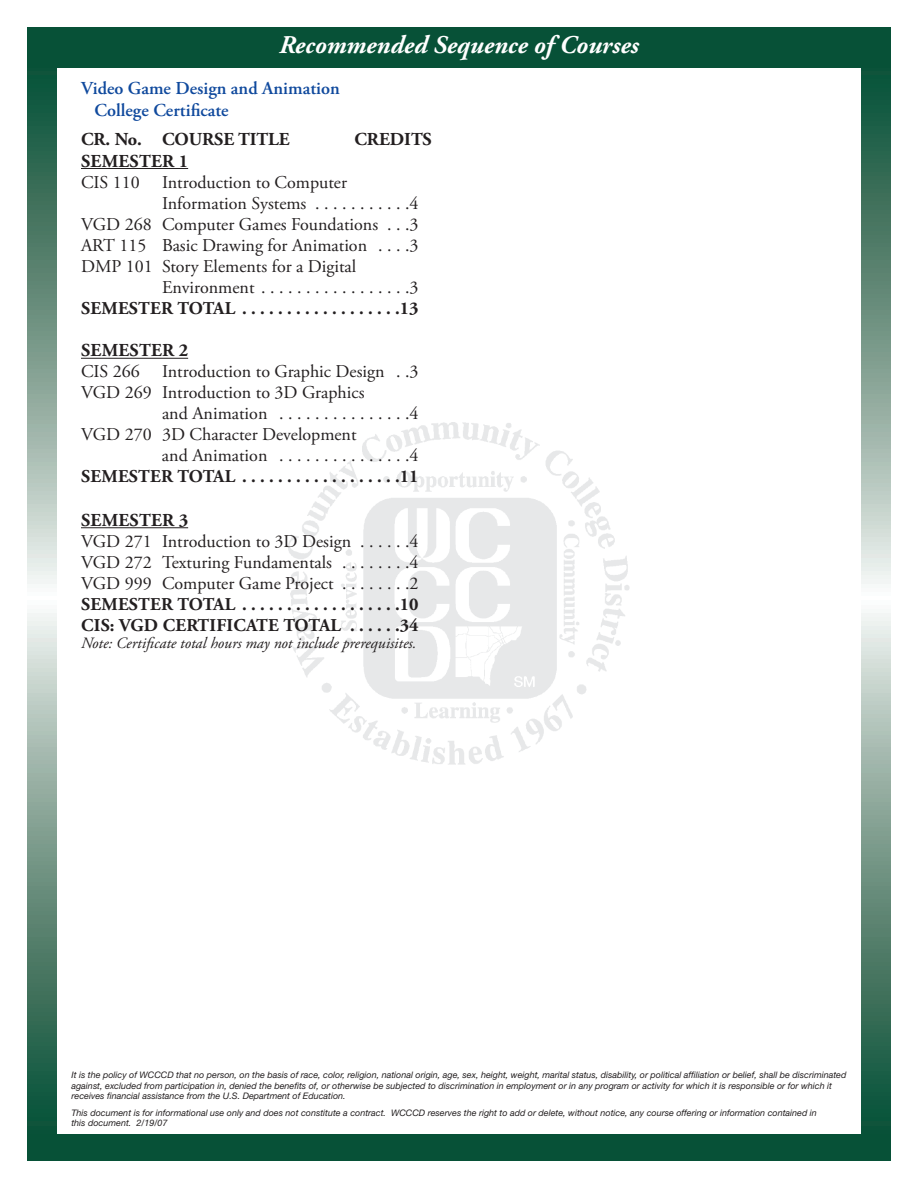
<style>
.page{position:relative;width:918px;height:1188px;background:#fff}
.page>*{position:absolute;margin:0;border:0;box-sizing:border-box;transform-origin:0 0}
.t1{font:italic 700 25.5px "Adobe Garamond Pro";color:#fff}
.t2{font:700 18.15px "Adobe Garamond Pro";letter-spacing:.015em;color:#231f20}
.t3{font:600 18.15px/21.3px "Adobe Garamond Pro";color:#0f499d}
.t4{font:18px/21px "Adobe Garamond Pro";color:#231f20;text-align:justify}
.t5{font:700 18px/21px "Adobe Garamond Pro";letter-spacing:.015em;color:#231f20}
.t6{font:italic 15.75px "Adobe Garamond Pro";color:#231f20}
.t7{font:italic 9px/10.5px "Helvetica Neue";color:#231f20}
</style>
<div class="page">
<img style="left:288px;top:423px;width:342px;height:342px">
<svg style="left:27px;top:68px;width:29px;height:1066px;background:#779a8b"></svg>
<svg style="left:862px;top:68px;width:29px;height:1066px;background:#779a8b"></svg>
<hr style="left:81px;top:168px;width:107px;height:1px;background:#231f20">
<hr style="left:81px;top:358px;width:107px;height:1px;background:#231f20">
<hr style="left:81px;top:527px;width:107px;height:1px;background:#231f20">
<div style="left:27px;top:27px;width:864px;height:41px;background:#075137"></div>
<div style="left:27px;top:1134px;width:864px;height:27px;background:#075137"></div>
<h1 class="t1" style="left:279px;top:35px;width:361px">Recommended Sequence of Courses</h1>
<h2 class="t3" style="left:95px;top:79px;width:247px;text-indent:-14px">Video Game Design and Animation<br>College Certificate</h2>
<h2 class="t2" style="left:81px;top:132px;width:210px">CR. No. COURSE TITLE</h2>
<h2 class="t2" style="left:354px;top:132px;width:79px">CREDITS</h2>
<h2 class="t2" style="left:81px;top:154px;width:109px">SEMESTER 1</h2>
<h3 class="t4" style="left:81px;top:173px;width:268px">CIS 110 Introduction to Computer</h3>
<h3 class="t4" style="left:162px;top:194px;width:258px">Information Systems . . . . . . . . . . .4</h3>
<h3 class="t4" style="left:81px;top:215px;width:339px">VGD 268 Computer Games Foundations . . .3</h3>
<h3 class="t4" style="left:81px;top:236px;width:339px">ART 115 Basic Drawing for Animation . . . .3</h3>
<h3 class="t4" style="left:81px;top:257px;width:277px">DMP 101 Story Elements for a Digital</h3>
<h3 class="t4" style="left:162px;top:278px;width:258px">Environment . . . . . . . . . . . . . . . . .3</h3>
<h3 class="t5" style="left:81px;top:299px;width:339px">SEMESTER TOTAL . . . . . . . . . . . . . . . . . .13</h3>
<h2 class="t2" style="left:81px;top:343px;width:109px">SEMESTER 2</h2>
<h3 class="t4" style="left:81px;top:363px;width:339px">CIS 266 Introduction to Graphic Design . .3</h3>
<h3 class="t4" style="left:81px;top:384px;width:285px">VGD 269 Introduction to 3D Graphics</h3>
<h3 class="t4" style="left:162px;top:405px;width:258px">and Animation . . . . . . . . . . . . . . .4</h3>
<h3 class="t4" style="left:81px;top:426px;width:277px">VGD 270 3D Character Development</h3>
<h3 class="t4" style="left:162px;top:447px;width:258px">and Animation . . . . . . . . . . . . . . .4</h3>
<h3 class="t5" style="left:81px;top:468px;width:339px">SEMESTER TOTAL . . . . . . . . . . . . . . . . . .11</h3>
<h2 class="t2" style="left:81px;top:513px;width:109px">SEMESTER 3</h2>
<h3 class="t4" style="left:81px;top:532px;width:339px">VGD 271 Introduction to 3D Design . . . . . .4<br>VGD 272 Texturing Fundamentals . . . . . . . .4<br>VGD 999 Computer Game Project . . . . . . . .2</h3>
<h3 class="t5" style="left:81px;top:595px;width:339px">SEMESTER TOTAL . . . . . . . . . . . . . . . . . .10<br>CIS: VGD CERTIFICATE TOTAL . . . . . .34</h3>
<h3 class="t6" style="left:81px;top:637px;width:337px">Note: Certificate total hours may not include prerequisites.</h3>
<p class="t7" style="left:71px;top:1071px;width:776px">It is the policy of WCCCD that no person, on the basis of race, color, religion, national origin, age, sex, height, weight, marital status, disability, or political affiliation or belief, shall be discriminated against, excluded from participation in, denied the benefits of, or otherwise be subjected to discrimination in employment or in any program or activity for which it is responsible or for which it receives financial assistance from the U.S. Department of Education.</p>
<p class="t7" style="left:71px;top:1108px;width:747px">This document is for informational use only and does not constitute a contract. WCCCD reserves the right to add or delete, without notice, any course offering or information contained in this document. 2/19/07</p>
</div>
